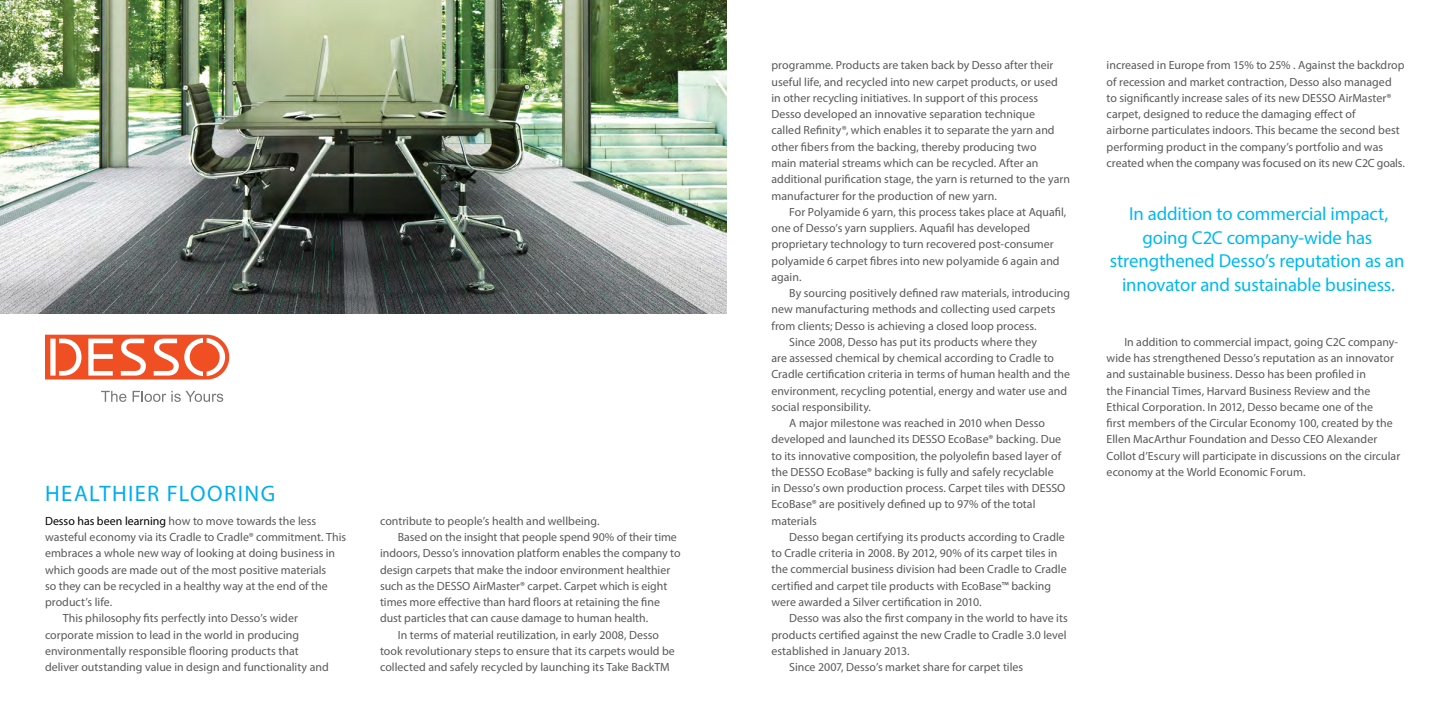
<style>
.page{position:relative;width:1453px;height:727px;background:#fff}
.page>*{position:absolute;margin:0;border:0;box-sizing:border-box;transform-origin:0 0}
.Headline{font:22.5px "Myriad Pro";letter-spacing:.065em;color:#00aeef}
.t1{font:18.75px/23.8px "Myriad Pro";letter-spacing:-.01em;color:#00b9f1;text-align:center}
.Paragraph_Main{font:11.88px/16.2px "Myriad Pro";color:#58595b}
.Paragraph_1st{font:11.88px/16.2px "Myriad Pro";color:#58595b}
.s1{color:#000}
</style>
<div class="page">
<img style="left:0;top:0;width:726px;height:313px">
<svg style="left:45px;top:334px;width:184px;height:45px"></svg>
<svg style="left:101px;top:390px;width:25px;height:12px"></svg>
<svg style="left:133px;top:390px;width:90px;height:12px"></svg>
<p class="Headline" style="left:45px;top:479px;width:232px">HEALTHIER FLOORING</p>
<p class="Paragraph_1st" style="left:45px;top:512px;width:303px"><span class="s1">Desso has been learning</span> how to move towards the less wasteful economy via its Cradle to Cradle® commitment. This embraces a whole new way of looking at doing business in which goods are made out of the most positive materials<br>so they can be recycled in a healthy way at the end of the product’s life.</p>
<p class="Paragraph_Main" style="left:45px;top:610px;width:285px;text-indent:18px">This philosophy fits perfectly into Desso’s wider corporate mission to lead in the world in producing environmentally responsible flooring products that deliver outstanding value in design and functionality and</p>
<p class="Paragraph_Main" style="left:380px;top:512px;width:221px">contribute to people’s health and wellbeing.</p>
<p class="Paragraph_Main" style="left:380px;top:528px;width:302px;text-indent:18px">Based on the insight that people spend 90% of their time indoors, Desso’s innovation platform enables the company to design carpets that make the indoor environment healthier such as the DESSO AirMaster® carpet. Carpet which is eight times more effective than hard floors at retaining the fine dust particles that can cause damage to human health.</p>
<p class="Paragraph_Main" style="left:380px;top:626px;width:296px;text-align:center">In terms of material reutilization, in early 2008, Desso<br>took revolutionary steps to ensure that its carpets would be collected and safely recycled by launching its Take BackTM</p>
<p class="Paragraph_Main" style="left:771px;top:57px;width:300px">programme. Products are taken back by Desso after their useful life, and recycled into new carpet products, or used in other recycling initiatives. In support of this process Desso developed an innovative separation technique<br>called Refinity®, which enables it to separate the yarn and other fibers from the backing, thereby producing two<br>main material streams which can be recycled. After an additional purification stage, the yarn is returned to the yarn manufacturer for the production of new yarn.</p>
<p class="Paragraph_Main" style="left:771px;top:203px;width:296px;text-indent:18px">For Polyamide 6 yarn, this process takes place at Aquafil, one of Desso’s yarn suppliers. Aquafil has developed proprietary technology to turn recovered post-consumer polyamide 6 carpet fibres into new polyamide 6 again and again.</p>
<p class="Paragraph_Main" style="left:771px;top:285px;width:300px;text-indent:18px">By sourcing positively defined raw materials, introducing new manufacturing methods and collecting used carpets from clients; Desso is achieving a closed loop process.</p>
<p class="Paragraph_Main" style="left:771px;top:333px;width:300px;text-indent:18px">Since 2008, Desso has put its products where they<br>are assessed chemical by chemical according to Cradle to Cradle certification criteria in terms of human health and the environment, recycling potential, energy and water use and social responsibility.</p>
<p class="Paragraph_Main" style="left:771px;top:414px;width:295px;text-indent:18px">A major milestone was reached in 2010 when Desso developed and launched its DESSO EcoBase® backing. Due to its innovative composition, the polyolefin based layer of the DESSO EcoBase® backing is fully and safely recyclable in Desso’s own production process. Carpet tiles with DESSO EcoBase® are positively defined up to 97% of the total materials</p>
<p class="Paragraph_Main" style="left:771px;top:528px;width:297px;text-indent:18px">Desso began certifying its products according to Cradle to Cradle criteria in 2008. By 2012, 90% of its carpet tiles in the commercial business division had been Cradle to Cradle certified and carpet tile products with EcoBase™ backing were awarded a Silver certification in 2010.</p>
<p class="Paragraph_Main" style="left:771px;top:609px;width:298px;text-align:justify;text-indent:18px">Desso was also the first company in the world to have its products certified against the new Cradle to Cradle 3.0 level established in January 2013.</p>
<p class="Paragraph_Main" style="left:789px;top:658px;width:235px">Since 2007, Desso’s market share for carpet tiles</p>
<p class="Paragraph_Main" style="left:1106px;top:57px;width:300px">increased in Europe from 15% to 25% . Against the backdrop of recession and market contraction, Desso also managed to significantly increase sales of its new DESSO AirMaster® carpet, designed to reduce the damaging effect of<br>airborne particulates indoors. This became the second best performing product in the company’s portfolio and was created when the company was focused on its new C2C goals.</p>
<p class="t1" style="left:1110px;top:201px;width:296px">In addition to commercial impact, going C2C company-wide has strengthened Desso’s reputation as an innovator and sustainable business.</p>
<p class="Paragraph_Main" style="left:1106px;top:333px;width:295px;text-indent:18px">In addition to commercial impact, going C2C company&shy;wide has strengthened Desso’s reputation as an innovator and sustainable business. Desso has been profiled in<br>the Financial Times, Harvard Business Review and the Ethical Corporation. In 2012, Desso became one of the<br>first members of the Circular Economy 100, created by the Ellen MacArthur Foundation and Desso CEO Alexander Collot d’Escury will participate in discussions on the circular economy at the World Economic Forum.</p>
</div>
